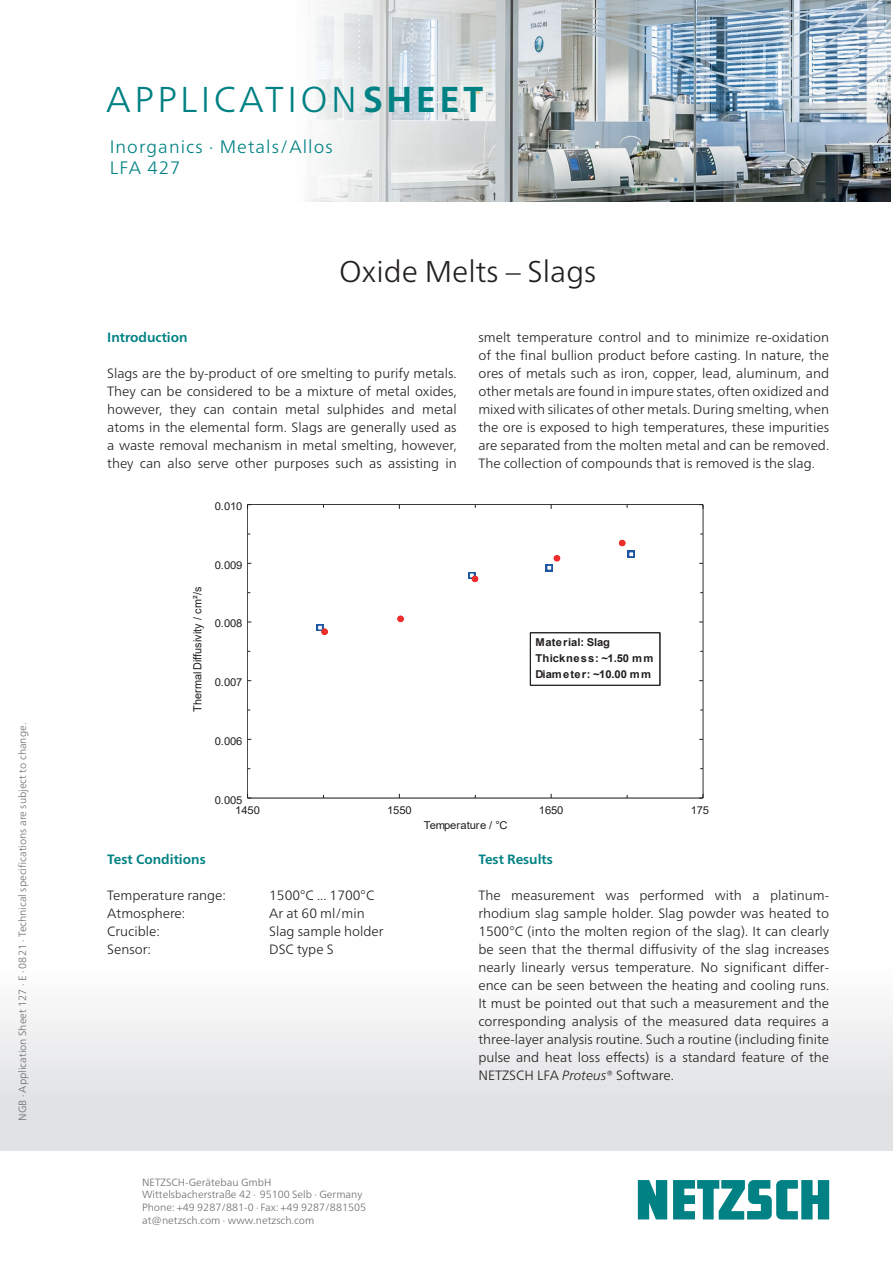
<style>
.page{position:relative;width:893px;height:1263px;background:#fff}
.page>*{position:absolute;margin:0;border:0;box-sizing:border-box;transform-origin:0 0}
.t1{font:300 36px "Frutiger Neue LTW1 G";letter-spacing:.095em;color:#008183}
.t2{font:300 30px "Frutiger Neue LTW1 G";color:#231f20}
.t3{font:300 18px/21px "Frutiger Neue LTW1 G";letter-spacing:.06em;color:#008183}
.t4{font:300 13.5px/18px "Frutiger Neue LTW1 G";color:#231f20;text-align:justify}
.t5{font:700 13.5px "Frutiger Neue LTW1 G";color:#008183}
.t6{font:11.25px "Arial";letter-spacing:-.01em;color:#231f20}
.t7{font:10.8px "Arial";letter-spacing:-.01em;color:#231f20;scale:1.04 1}
.t8{font:700 10.8px/15.9px "Arial";letter-spacing:.03em;color:#231f20;scale:1.04 1}
.t9{font:300 10.5px/12.8px "Frutiger Neue LTW1 G";color:#6c6d70}
.s1{font-weight:700}
.s2{font-style:italic}
</style>
<div class="page">
<svg style="left:638px;top:1180px;width:191px;height:39px"></svg>
<svg style="left:247px;top:504px;width:457px;height:295px"></svg>
<img style="left:308px;top:0;width:583px;height:202px">
<p class="t9" style="left:16px;top:1121px;width:399px;rotate:-90deg">NGB · Application Sheet 127 · E · 0821 · Technical specifications are subject to change.</p>
<h1 class="t1" style="left:106px;top:78px;width:379px">APPLICATION<span class="s1">SHEET</span></h1>
<h3 class="t3" style="left:110px;top:136px;width:225px">Inorganics · Metals/Allos<br>LFA 427</h3>
<h2 class="t2" style="left:339px;top:253px;width:259px">Oxide Melts – Slags</h2>
<p class="t5" style="left:107px;top:329px;width:82px">Introduction</p>
<p class="t4" style="left:107px;top:364px;width:351px">Slags are the by-product of ore smelting to purify metals.<br>They can be considered to be a mixture of metal oxides, however, they can contain metal sulphides and metal atoms in the elemental form. Slags are generally used as a waste removal mechanism in metal smelting, however, they can also serve other purposes such as assisting in</p>
<p class="t7" style="left:215px;top:499px;width:28px">0.010</p>
<p class="t6" style="left:190px;top:712px;width:127px;rotate:-90deg">Thermal Diffusivity / cm²/s</p>
<p class="t7" style="left:215px;top:558px;width:28px">0.009</p>
<p class="t7" style="left:215px;top:616px;width:28px">0.008</p>
<p class="t7" style="left:215px;top:675px;width:28px">0.007</p>
<p class="t7" style="left:215px;top:734px;width:28px">0.006</p>
<p class="t7" style="left:215px;top:792px;width:28px">0.005</p>
<p class="t4" style="left:478px;top:328px;width:352px">smelt temperature control and to minimize re-oxidation of the final bullion product before casting. In nature, the ores of metals such as iron, copper, lead, aluminum, and other metals are found in impure states, often oxidized and mixed with silicates of other metals. During smelting, when the ore is exposed to high temperatures, these impurities are separated from the molten metal and can be removed.<br>The collection of compounds that is removed is the slag.</p>
<p class="t8" style="left:535px;top:634px;width:115px">Material: Slag<br>Thickness: ~1.50 mm<br>Diameter: ~10.00 mm</p>
<p class="t7" style="left:235px;top:803px;width:25px">1450</p>
<p class="t7" style="left:387px;top:803px;width:25px">1550</p>
<p class="t7" style="left:539px;top:803px;width:25px">1650</p>
<p class="t7" style="left:691px;top:803px;width:25px">1750</p>
<p class="t7" style="left:424px;top:817px;width:82px">Temperature / °C</p>
<p class="t5" style="left:107px;top:851px;width:100px">Test Conditions</p>
<p class="t4" style="left:107px;top:886px;width:120px">Temperature range:</p>
<p class="t4" style="left:269px;top:886px;width:107px">1500°C ... 1700°C</p>
<p class="t4" style="left:107px;top:904px;width:80px">Atmosphere:</p>
<p class="t4" style="left:269px;top:904px;width:97px">Ar at 60 ml/min</p>
<p class="t4" style="left:107px;top:922px;width:54px">Crucible:</p>
<p class="t4" style="left:269px;top:922px;width:116px">Slag sample holder</p>
<p class="t4" style="left:107px;top:940px;width:45px">Sensor:</p>
<p class="t4" style="left:269px;top:940px;width:66px">DSC type S</p>
<p class="t9" style="left:142px;top:1175px;width:226px">NETZSCH-Gerätebau GmbH Wittelsbacherstraße 42 ∙ 95100 Selb ∙ Germany Phone: +49 9287/881-0 ∙ Fax: +49 9287/881505 at@netzsch.com ∙ www.netzsch.com</p>
<p class="t5" style="left:478px;top:851px;width:76px">Test Results</p>
<p class="t4" style="left:478px;top:886px;width:352px">The measurement was performed with a platinum&shy;rhodium slag sample holder. Slag powder was heated to 1500°C (into the molten region of the slag). It can clearly be seen that the thermal diffusivity of the slag increases nearly linearly versus temperature. No significant differ&shy;ence can be seen between the heating and cooling runs.<br>It must be pointed out that such a measurement and the corresponding analysis of the measured data requires a three-layer analysis routine. Such a routine (including finite pulse and heat loss effects) is a standard feature of the NETZSCH LFA <span class="s2">Proteus</span>® Software.</p>
</div>
